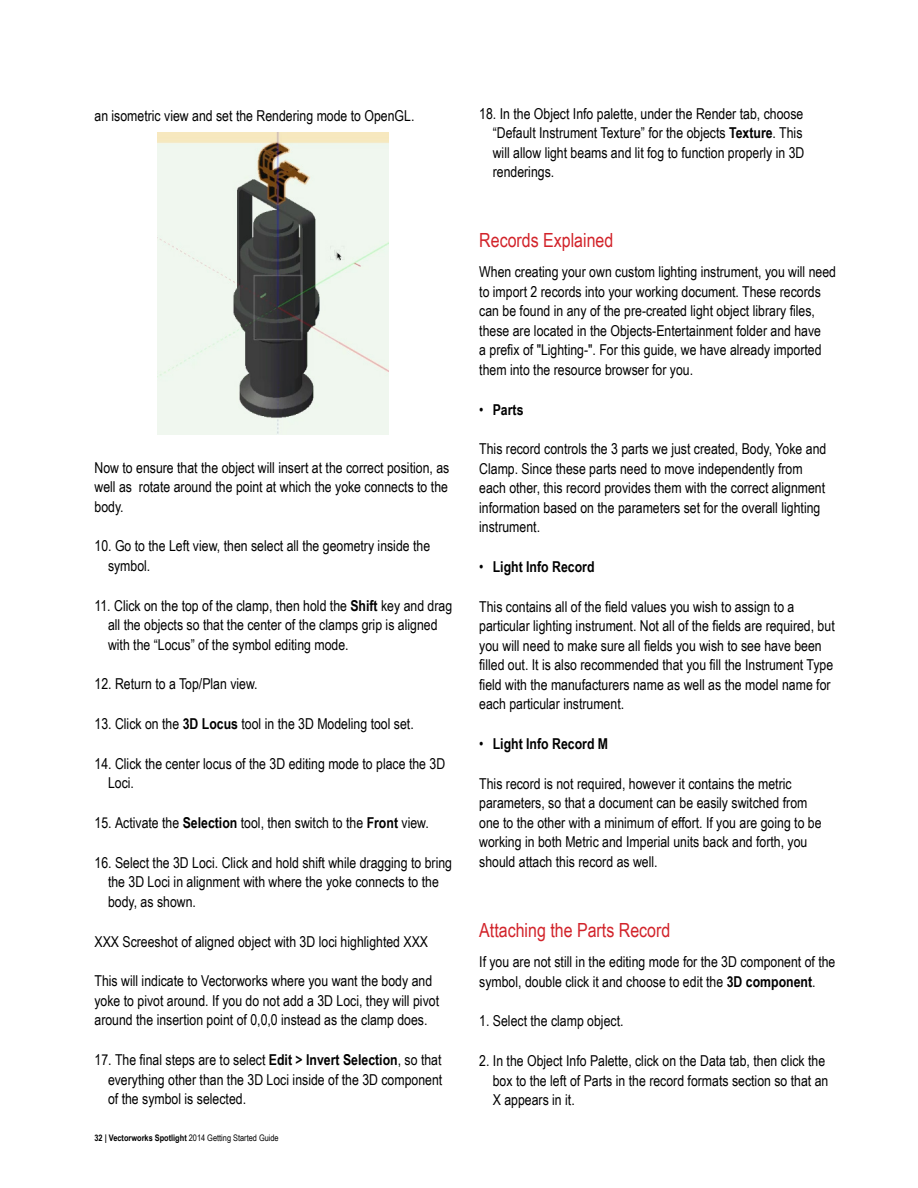
<style>
.page{position:relative;width:918px;height:1188px;background:#fff}
.page>*{position:absolute;margin:0;border:0;box-sizing:border-box;transform-origin:0 0}
.t1{font:19.5px "Arial Narrow";color:#d2232a}
.t2{font:15px/19.5px "Arial Narrow";color:#000}
.t3{font:700 15px "Arial Narrow";color:#000}
.t4{font:700 9px "Arial Narrow";color:#000}
.s1{font-weight:700}
.s2{font-weight:400}
</style>
<div class="page">
<img style="left:158px;top:133px;width:231px;height:302px">
<p class="t2" style="left:94px;top:105px;width:321px">an isometric view and set the Rendering mode to OpenGL.</p>
<p class="t2" style="left:94px;top:457px;width:356px;text-align:justify">Now to ensure that the object will insert at the correct position, as well as rotate around the point at which the yoke connects to the body.</p>
<p class="t2" style="left:108px;top:536px;width:324px;text-indent:-14px">10. Go to the Left view, then select all the geometry inside the symbol.</p>
<p class="t2" style="left:108px;top:595px;width:346px;text-indent:-14px">11. Click on the top of the clamp, then hold the <span class="s1">Shift</span> key and drag all the objects so that the center of the clamps grip is aligned with the “Locus” of the symbol editing mode.</p>
<p class="t2" style="left:94px;top:674px;width:165px">12. Return to a Top/Plan view.</p>
<p class="t2" style="left:94px;top:714px;width:321px">13. Click on the <span class="s1">3D Locus</span> tool in the 3D Modeling tool set.</p>
<p class="t2" style="left:108px;top:753px;width:339px;text-indent:-14px">14. Click the center locus of the 3D editing mode to place the 3D<br>Loci.</p>
<p class="t2" style="left:94px;top:813px;width:336px">15. Activate the <span class="s1">Selection</span> tool, then switch to the <span class="s1">Front</span> view.</p>
<p class="t2" style="left:108px;top:852px;width:346px;text-indent:-14px">16. Select the 3D Loci. Click and hold shift while dragging to bring the 3D Loci in alignment with where the yoke connects to the body, as shown.</p>
<p class="t2" style="left:94px;top:931px;width:335px">XXX Screeshot of aligned object with 3D loci highlighted XXX</p>
<p class="t2" style="left:94px;top:971px;width:346px">This will indicate to Vectorworks where you want the body and yoke to pivot around. If you do not add a 3D Loci, they will pivot around the insertion point of 0,0,0 instead as the clamp does.</p>
<p class="t2" style="left:108px;top:1050px;width:336px;text-align:justify;text-indent:-14px">17. The final steps are to select <span class="s1">Edit &gt; Invert Selection</span>, so that everything other than the 3D Loci inside of the 3D component of the symbol is selected.</p>
<p class="t4" style="left:94px;top:1131px;width:186px">32 | Vectorworks Spotlight <span class="s2">2014 Getting Started Guide</span></p>
<p class="t2" style="left:493px;top:103px;width:313px;text-indent:-14px">18. In the Object Info palette, under the Render tab, choose “Default Instrument Texture” for the objects <span class="s1">Texture</span>. This will allow light beams and lit fog to function properly in 3D renderings.</p>
<h1 class="t1" style="left:479px;top:226px;width:136px">Records Explained</h1>
<p class="t2" style="left:479px;top:262px;width:358px">When creating your own custom lighting instrument, you will need to import 2 records into your working document. These records can be found in any of the pre-created light object library files, these are located in the Objects-Entertainment folder and have<br>a prefix of "Lighting-". For this guide, we have already imported them into the resource browser for you.</p>
<p class="t3" style="left:479px;top:398px;width:46px"><span class="s2">•</span> Parts</p>
<p class="t2" style="left:479px;top:439px;width:349px">This record controls the 3 parts we just created, Body, Yoke and Clamp. Since these parts need to move independently from each other, this record provides them with the correct alignment information based on the parameters set for the overall lighting instrument.</p>
<p class="t3" style="left:479px;top:556px;width:117px"><span class="s2">•</span> Light Info Record</p>
<p class="t2" style="left:479px;top:596px;width:357px">This contains all of the field values you wish to assign to a particular lighting instrument. Not all of the fields are required, but you will need to make sure all fields you wish to see have been filled out. It is also recommended that you fill the Instrument Type field with the manufacturers name as well as the model name for each particular instrument.</p>
<p class="t3" style="left:479px;top:733px;width:130px"><span class="s2">•</span> Light Info Record M</p>
<p class="t2" style="left:479px;top:773px;width:344px">This record is not required, however it contains the metric parameters, so that a document can be easily switched from one to the other with a minimum of effort. If you are going to be working in both Metric and Imperial units back and forth, you should attach this record as well.</p>
<h1 class="t1" style="left:479px;top:916px;width:193px">Attaching the Parts Record</h1>
<p class="t2" style="left:479px;top:951px;width:358px">If you are not still in the editing mode for the 3D component of the symbol, double click it and choose to edit the <span class="s1">3D component</span>.</p>
<p class="t2" style="left:479px;top:1011px;width:146px">1. Select the clamp object.</p>
<p class="t2" style="left:493px;top:1050px;width:337px;text-indent:-14px">2. In the Object Info Palette, click on the Data tab, then click the box to the left of Parts in the record formats section so that an<br>X appears in it.</p>
</div>
